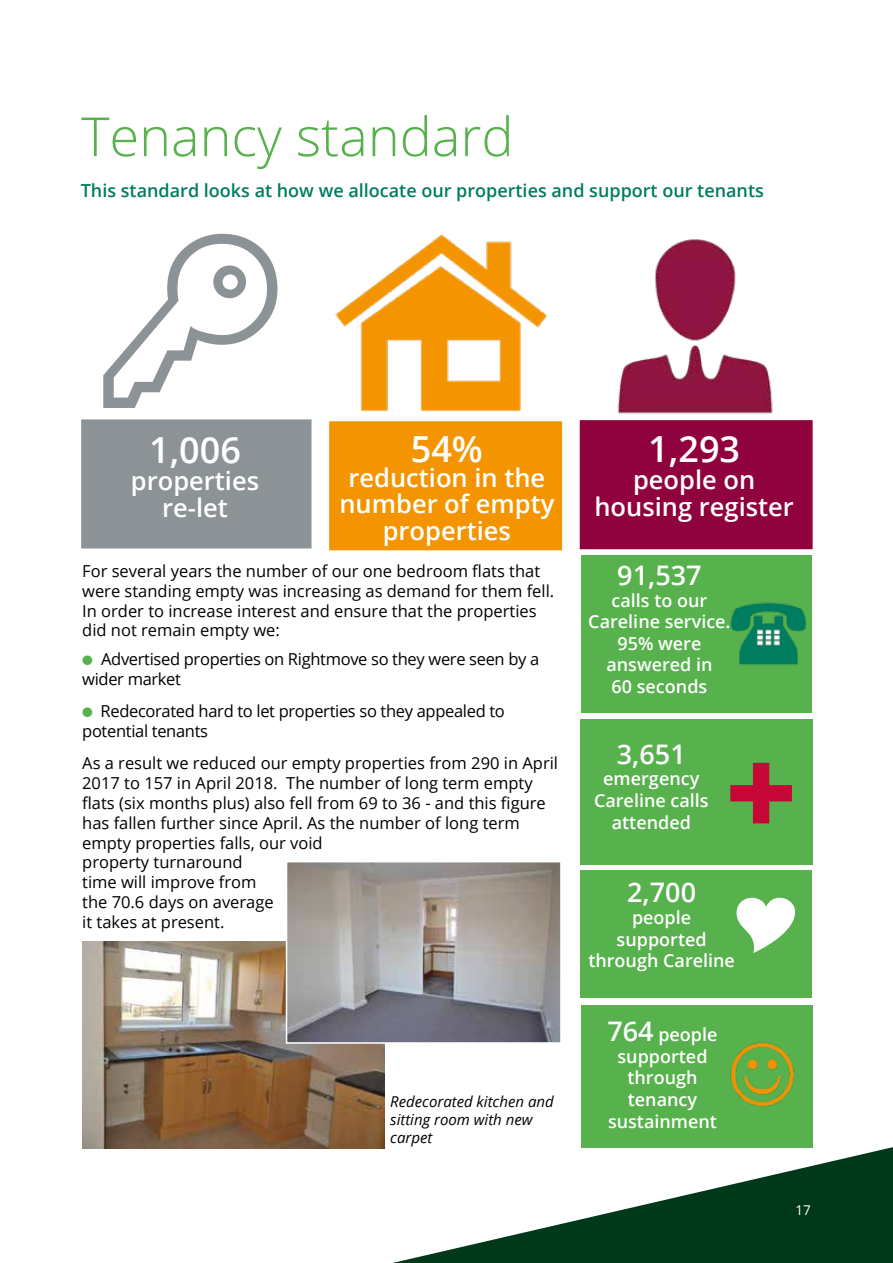
<style>
.page{position:relative;width:893px;height:1263px;background:#fff}
.page>*{position:absolute;margin:0;border:0;box-sizing:border-box;transform-origin:0 0}
.t1{font:174px "MS Outlook";color:#8c9396}
.t2{font:800 124.5px "Open Sans";color:#c50637}
.t3{font:300 54px "Open Sans";color:#57b14d}
.t4{font:600 36px "Open Sans";color:#fff}
.t5{font:600 27px "Open Sans";color:#fff}
.t6{font:600 25.5px/27px "Open Sans";color:#fff;text-align:center}
.t7{font:600 18px/21.6px "Open Sans";color:#fff;text-align:center}
.t8{font:600 18px "Open Sans";color:#007c5e}
.t9{font:16.5px/19.8px "Open Sans";color:#000}
.t10{font:16.5px/19.8px "Open Sans";letter-spacing:-.02em;color:#000}
.t11{font:italic 15px/18px "Open Sans";color:#000}
.t12{font:13.5px "Open Sans";color:#fff}
.s1{color:#57b14d}
.s2{font-size:27px}
</style>
<div class="page">
<svg style="left:319px;top:1143px;width:574px;height:120px"></svg>
<div style="left:81px;top:419px;width:230px;height:129px;background:#8c9396;border:2px solid #8c9396"></div>
<div style="left:329px;top:421px;width:233px;height:129px;background:#f49400"></div>
<div style="left:580px;top:420px;width:233px;height:129px;background:#8f023d"></div>
<img style="left:608px;top:239px;width:171px;height:182px">
<img style="left:329px;top:234px;width:230px;height:193px">
<img style="left:83px;top:941px;width:301px;height:207px">
<img style="left:289px;top:864px;width:270px;height:177px">
<div style="left:286px;top:861px;width:276px;height:183px;border:2px solid #fff"></div>
<div style="left:581px;top:555px;width:231px;height:158px;background:#57b14d"></div>
<div style="left:580px;top:870px;width:231px;height:128px;background:#57b14d"></div>
<img style="left:730px;top:602px;width:77px;height:63px">
<div style="left:580px;top:719px;width:232px;height:145px;background:#57b14d"></div>
<div style="left:581px;top:1005px;width:231px;height:143px;background:#57b14d"></div>
<img style="left:730px;top:1042px;width:64px;height:65px">
<h1 class="t3" style="left:81px;top:100px;width:434px">Tenancy standard</h1>
<h4 class="t8" style="left:81px;top:178px;width:685px">This standard looks at how we allocate our properties and support our tenants</h4>
<p class="t1" style="left:103px;top:233px;width:175px">B</p>
<p class="t4" style="left:149px;top:425px;width:93px">1,006</p>
<p class="t6" style="left:131px;top:466px;width:130px">properties re-let</p>
<p class="t4" style="left:411px;top:424px;width:74px">54%</p>
<p class="t6" style="left:339px;top:464px;width:217px;line-height:26.2px">reduction in the number of empty properties</p>
<p class="t4" style="left:648px;top:424px;width:93px">1,293</p>
<p class="t6" style="left:594px;top:465px;width:201px">people on housing register</p>
<p class="t9" style="left:82px;top:561px;width:459px">For several years the number of our one bedroom flats that</p>
<p class="t9" style="left:82px;top:580px;width:474px">were standing empty was increasing as demand for them fell.<br>In order to increase interest and ensure that the properties did not remain empty we:</p>
<p class="t10" style="left:82px;top:648px;width:459px"><span class="s1">●</span> Advertised properties on Rightmove so they were seen by a wider market</p>
<p class="t10" style="left:82px;top:701px;width:424px"><span class="s1">●</span> Redecorated hard to let properties so they appealed to potential tenants</p>
<p class="t9" style="left:82px;top:753px;width:477px">As a result we reduced our empty properties from 290 in April<br>2017 to 157 in April 2018. The number of long term empty</p>
<p class="t9" style="left:82px;top:793px;width:465px">flats (six months plus) also fell from 69 to 36 - and this figure</p>
<p class="t9" style="left:82px;top:812px;width:439px">has fallen further since April. As the number of long term empty properties falls, our void<br>property turnaround<br>time will improve from<br>the 70.6 days on average<br>it takes at present.</p>
<p class="t11" style="left:390px;top:1092px;width:165px">Redecorated kitchen and sitting room with new carpet</p>
<p class="t5" style="left:617px;top:557px;width:86px">91,537</p>
<p class="t7" style="left:588px;top:589px;width:144px">calls to our<br>Careline service.<br>95% were answered in<br>60 seconds</p>
<p class="t5" style="left:617px;top:735px;width:70px">3,651</p>
<p class="t7" style="left:594px;top:768px;width:116px">emergency<br>Careline calls attended</p>
<p class="t2" style="left:726px;top:697px;width:72px">+</p>
<p class="t5" style="left:627px;top:874px;width:70px">2,700</p>
<p class="t7" style="left:588px;top:906px;width:148px">people supported through Careline</p>
<p class="t7" style="left:607px;top:1023px;width:112px"><span class="s2">764</span> people supported through tenancy sustainment</p>
<p class="t12" style="left:795px;top:1201px;width:17px">17</p>
</div>
